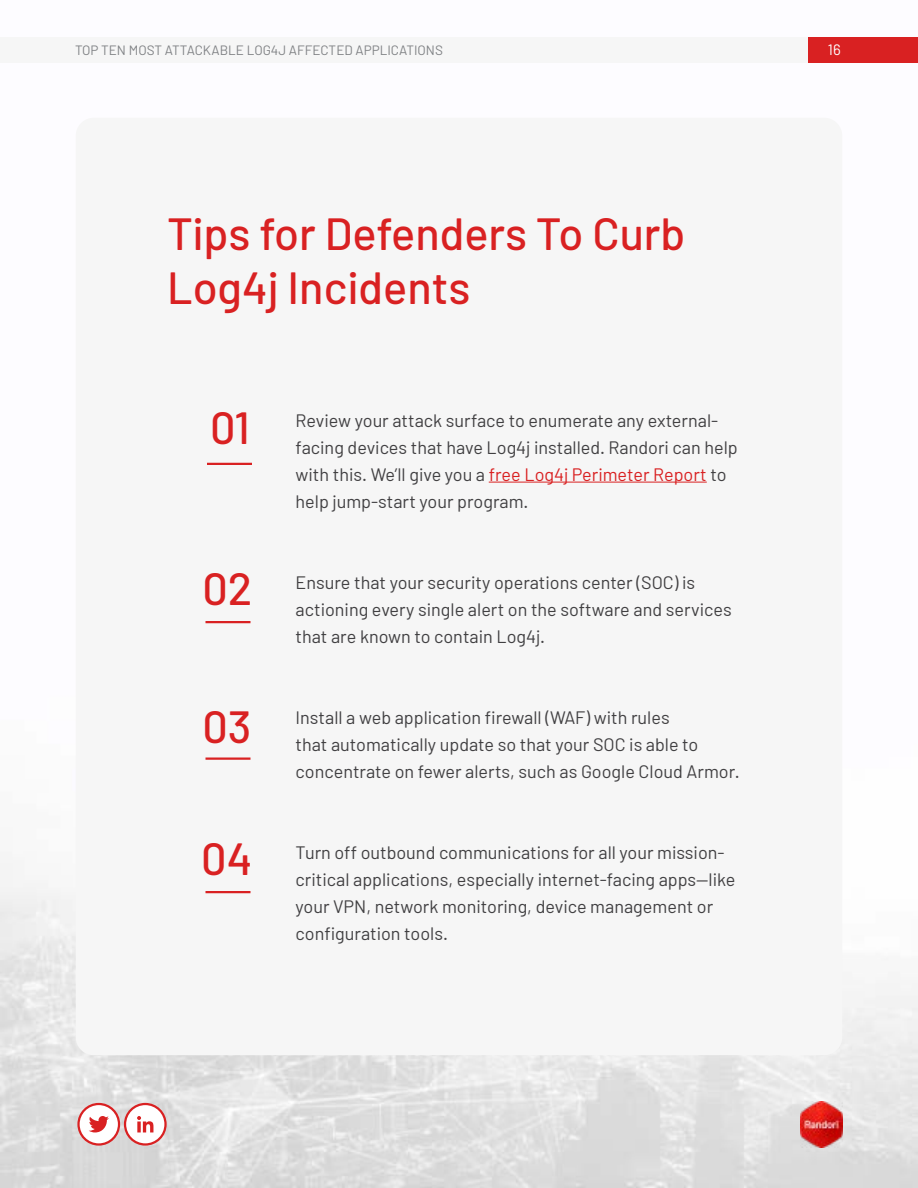
<style>
.page{position:relative;width:918px;height:1188px;background:#fff}
.page>*{position:absolute;margin:0;border:0;box-sizing:border-box;transform-origin:0 0}
.t1{font:500 45px/54px "Barlow";color:#d92122}
.t2{font:18px/27px "Barlow";color:#414042}
.t3{font:15px "Barlow";color:#fff}
.t4{font:13.5px "Barlow";color:#808285}
.s1{color:#d92122}
</style>
<div class="page">
<img style="left:0;top:37px;width:918px;height:1151px">
<div style="left:76px;top:118px;width:766px;height:937px;background:#f6f6f6;border-radius:18px"></div>
<hr style="left:489px;top:482px;width:218px;height:1px;background:#d92122">
<hr style="left:207px;top:463px;width:45px;height:2px;background:#d92122">
<hr style="left:206px;top:621px;width:45px;height:2px;background:#d92122">
<hr style="left:206px;top:758px;width:45px;height:2px;background:#d92122">
<hr style="left:206px;top:891px;width:45px;height:2px;background:#d92122">
<div style="left:0;top:38px;width:808px;height:25px;background:#f6f6f6"></div>
<svg style="left:125px;top:1104px;width:41px;height:40px"></svg>
<div style="left:124px;top:1103px;width:43px;height:43px;border:2px solid #d92122;border-radius:50%"></div>
<svg style="left:137px;top:1116px;width:16px;height:16px"></svg>
<div style="left:79px;top:1104px;width:40px;height:40px;background:#fff;border-radius:50%"></div>
<div style="left:77px;top:1103px;width:43px;height:43px;border:2px solid #d92122;border-radius:50%"></div>
<svg style="left:89px;top:1116px;width:20px;height:16px"></svg>
<img style="left:801px;top:1101px;width:42px;height:46px">
<div style="left:808px;top:38px;width:110px;height:25px;background:#d92122"></div>
<p class="t4" style="left:75px;top:42px;width:369px">TOP TEN MOST ATTACKABLE LOG4J AFFECTED APPLICATIONS</p>
<p class="t3" style="left:828px;top:41px;width:14px">16</p>
<h1 class="t1" style="left:167px;top:206px;width:520px">Tips for Defenders To Curb<br>Log4j Incidents</h1>
<h1 class="t1" style="left:210px;top:400px;width:41px">01</h1>
<p class="t2" style="left:296px;top:406px;width:444px">Review your attack surface to enumerate any external&shy;facing devices that have Log4j installed. Randori can help with this. We’ll give you a <span class="s1">free Log4j Perimeter Report</span> to help jump-start your program.</p>
<h1 class="t1" style="left:202px;top:560px;width:51px">02</h1>
<p class="t2" style="left:296px;top:568px;width:438px">Ensure that your security operations center (SOC) is actioning every single alert on the software and services that are known to contain Log4j.</p>
<h1 class="t1" style="left:202px;top:698px;width:51px">03</h1>
<p class="t2" style="left:296px;top:703px;width:446px">Install a web application firewall (WAF) with rules<br>that automatically update so that your SOC is able to concentrate on fewer alerts, such as Google Cloud Armor.</p>
<h1 class="t1" style="left:201px;top:830px;width:53px">04</h1>
<p class="t2" style="left:296px;top:838px;width:441px">Turn off outbound communications for all your mission&shy;critical applications, especially internet-facing apps—like your VPN, network monitoring, device management or configuration tools.</p>
</div>
